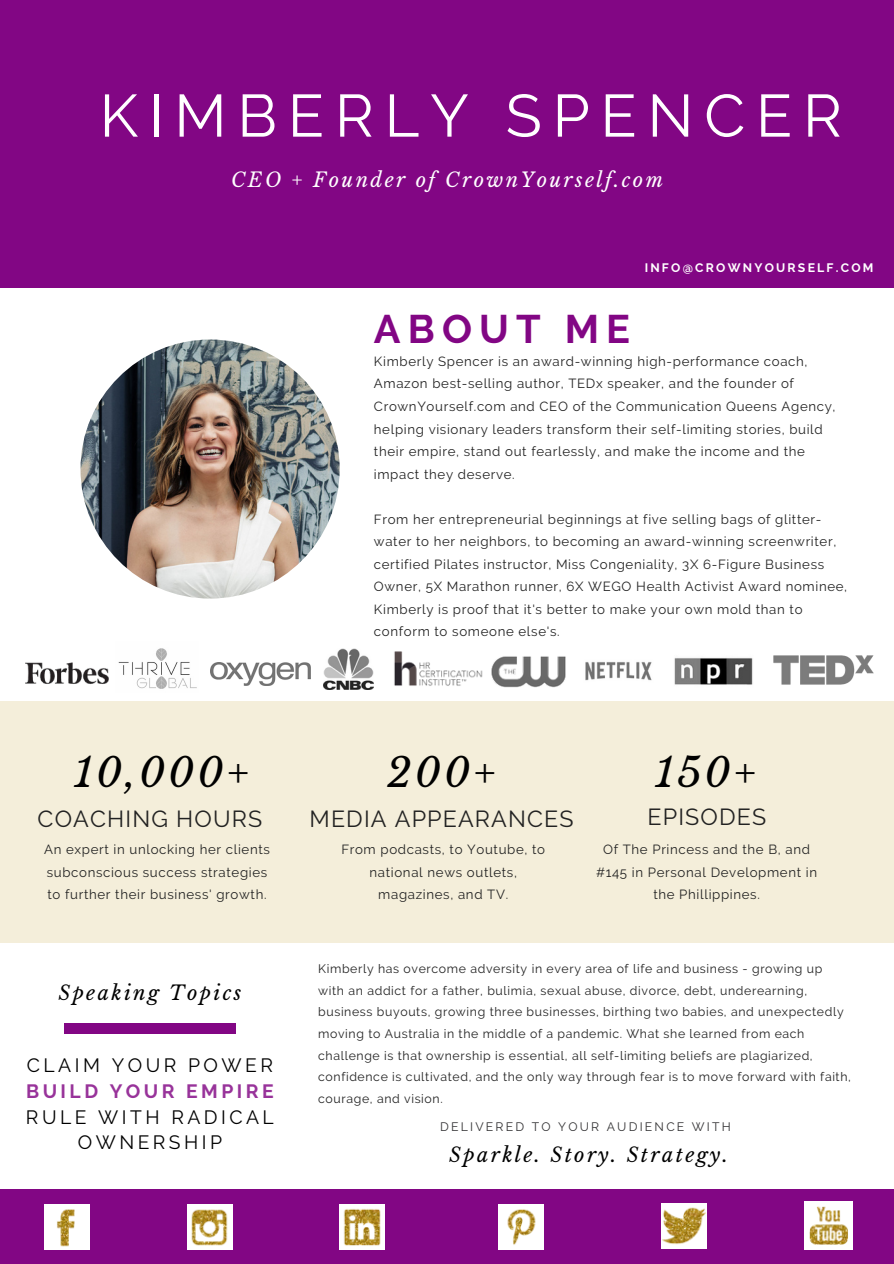
<style>
.page{position:relative;width:894px;height:1264px;background:#fff}
.page>*{position:absolute;margin:0;border:0;box-sizing:border-box;transform-origin:0 0}
.t1{font:59.55px "Raleway";letter-spacing:.18em;color:#fff}
.t2{font:italic 39.75px "Libre Baskerville";letter-spacing:.08em;color:#000}
.t3{font:700 39.75px "Raleway";letter-spacing:.18em;color:#820684}
.t4{font:23.25px "Raleway";letter-spacing:.05em;color:#222}
.t5{font:italic 19.8px "Libre Baskerville";letter-spacing:.12em;color:#000}
.t6{font:italic 19.8px "Libre Baskerville";letter-spacing:.12em;color:#fff}
.t7{font:19.2px/26px "Raleway";letter-spacing:.18em;color:#000;text-align:center}
.t8{font:700 19.2px "Raleway";letter-spacing:.18em;color:#98339a}
.t9{font:13.2px/22.5px "Raleway";letter-spacing:.05em;color:#222}
.t10{font:12.3px/21.6px "Raleway";letter-spacing:.05em;color:#222}
.t11{font:12.3px "Raleway";letter-spacing:.18em;color:#343335}
.t12{font:700 12.3px "Raleway";letter-spacing:.18em;color:#fff}
</style>
<div class="page">
<div style="left:0;top:0;width:893px;height:288px;background:#820684"></div>
<div style="left:0;top:701px;width:893px;height:241px;background:#f4eeda"></div>
<img style="left:80px;top:339px;width:259px;height:259px;border-radius:50%">
<div style="left:64px;top:1023px;width:171px;height:10px;background:#820684"></div>
<img style="left:25px;top:662px;width:83px;height:22px">
<img style="left:323px;top:648px;width:50px;height:41px">
<img style="left:118px;top:648px;width:79px;height:41px">
<img style="left:491px;top:656px;width:75px;height:32px">
<img style="left:585px;top:662px;width:67px;height:19px">
<img style="left:674px;top:658px;width:79px;height:27px">
<div style="left:0;top:1189px;width:893px;height:74px;background:#820684"></div>
<img style="left:45px;top:1204px;width:45px;height:45px">
<img style="left:804px;top:1201px;width:48px;height:48px">
<img style="left:210px;top:662px;width:100px;height:23px">
<img style="left:394px;top:651px;width:89px;height:35px">
<img style="left:498px;top:1204px;width:45px;height:45px">
<img style="left:187px;top:1204px;width:45px;height:45px">
<img style="left:661px;top:1203px;width:45px;height:45px">
<img style="left:339px;top:1204px;width:45px;height:45px">
<img style="left:773px;top:655px;width:100px;height:29px">
<p class="t1" style="left:100px;top:81px;width:743px">KIMBERLY SPENCER</p>
<p class="t6" style="left:231px;top:168px;width:433px">CEO + Founder of CrownYourself.com</p>
<p class="t3" style="left:374px;top:306px;width:257px">ABOUT ME</p>
<p class="t12" style="left:644px;top:260px;width:230px">INFO@CROWNYOURSELF.COM</p>
<p class="t9" style="left:374px;top:350px;width:463px">Kimberly Spencer is an award-winning high-performance coach, Amazon best-selling author, TEDx speaker, and the founder of CrownYourself.com and CEO of the Communication Queens Agency, helping visionary leaders transform their self-limiting stories, build their empire, stand out fearlessly, and make the income and the impact they deserve.</p>
<p class="t9" style="left:374px;top:507px;width:474px">From her entrepreneurial beginnings at five selling bags of glitter&shy;water to her neighbors, to becoming an award-winning screenwriter, certified Pilates instructor, Miss Congeniality, 3X 6-Figure Business Owner, 5X Marathon runner, 6X WEGO Health Activist Award nominee, Kimberly is proof that it's better to make your own mold than to conform to someone else's.</p>
<p class="t2" style="left:74px;top:748px;width:177px">10,000+</p>
<p class="t2" style="left:386px;top:748px;width:111px">200+</p>
<p class="t2" style="left:654px;top:748px;width:103px">150+</p>
<p class="t4" style="left:38px;top:805px;width:226px">COACHING HOURS</p>
<p class="t4" style="left:309px;top:805px;width:265px">MEDIA APPEARANCES</p>
<p class="t4" style="left:647px;top:803px;width:120px">EPISODES</p>
<p class="t9" style="left:44px;top:838px;width:227px">An expert in unlocking her clients subconscious success strategies to further their business' growth.</p>
<p class="t9" style="left:341px;top:838px;width:205px;text-align:center">From podcasts, to Youtube, to national news outlets, magazines, and TV.</p>
<p class="t9" style="left:596px;top:838px;width:222px;text-align:center">Of The Princess and the B, and #145 in Personal Development in the Phillippines.</p>
<p class="t5" style="left:58px;top:980px;width:184px">Speaking Topics</p>
<p class="t7" style="left:27px;top:1051px;width:247px">CLAIM YOUR POWER</p>
<p class="t8" style="left:26px;top:1079px;width:249px">BUILD YOUR EMPIRE</p>
<p class="t7" style="left:26px;top:1103px;width:249px">RULE WITH RADICAL<br>OWNERSHIP</p>
<p class="t10" style="left:318px;top:958px;width:534px">Kimberly has overcome adversity in every area of life and business - growing up with an addict for a father, bulimia, sexual abuse, divorce, debt, underearning, business buyouts, growing three businesses, birthing two babies, and unexpectedly moving to Australia in the middle of a pandemic. What she learned from each challenge is that ownership is essential, all self-limiting beliefs are plagiarized, confidence is cultivated, and the only way through fear is to move forward with faith, courage, and vision.</p>
<p class="t11" style="left:440px;top:1119px;width:292px">DELIVERED TO YOUR AUDIENCE WITH</p>
<p class="t5" style="left:449px;top:1142px;width:280px">Sparkle. Story. Strategy.</p>
</div>
